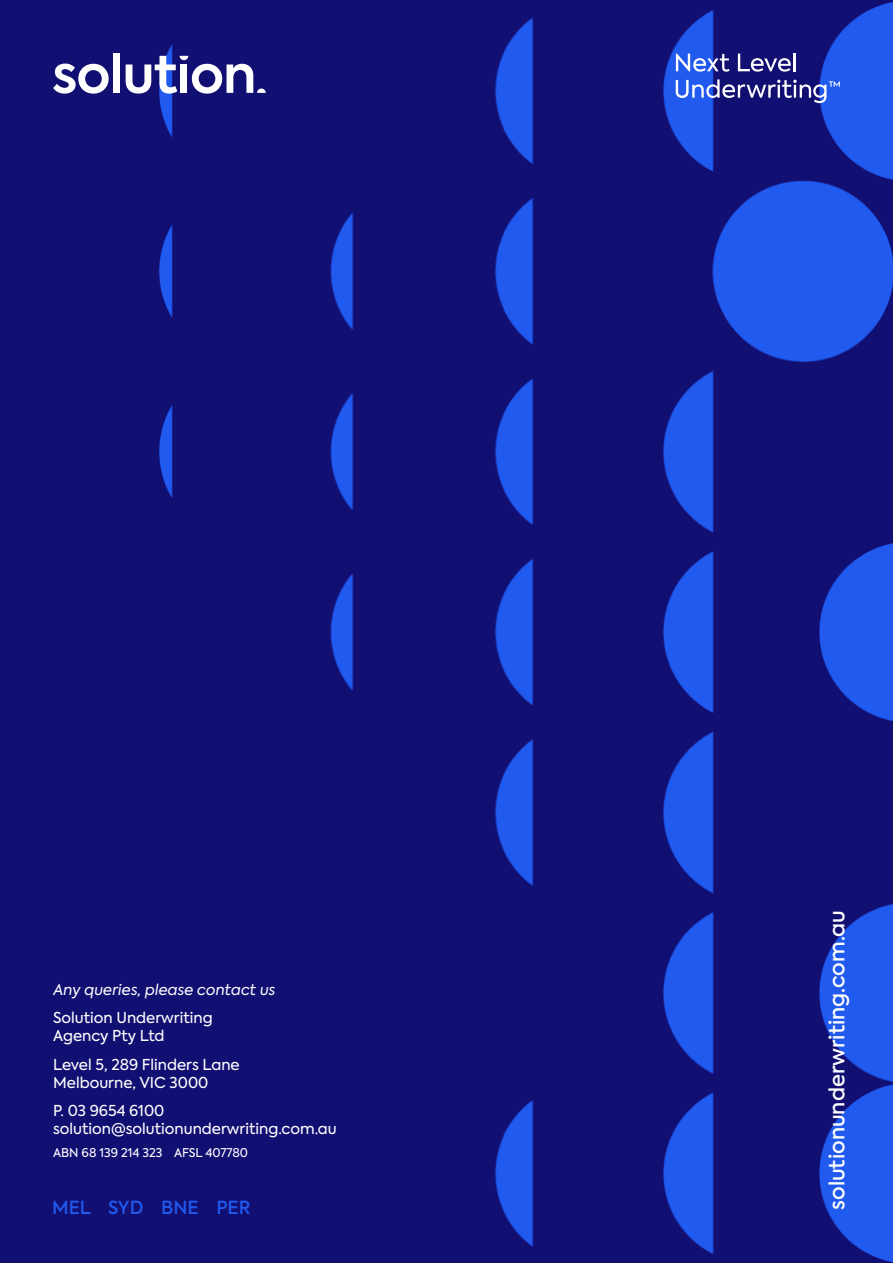
<style>
.page{position:relative;width:893px;height:1263px;background:#fff}
.page>*{position:absolute;margin:0;border:0;box-sizing:border-box;transform-origin:0 0}
.t1{font:500 21px "Axiforma";color:#fff}
.t2{font:500 18px "Axiforma";color:#205aef}
.t3{font:15px/18px "Axiforma";color:#fff}
.t4{font:italic 15px "Axiforma";color:#fff}
.t5{font:12px "Axiforma";color:#fff}
</style>
<div class="page">
<img style="left:0;top:0;width:893px;height:1263px">
<svg style="left:676px;top:54px;width:54px;height:18px"></svg>
<svg style="left:738px;top:54px;width:53px;height:18px"></svg>
<hr style="left:793px;top:53px;width:3px;height:18px;background:#fff">
<svg style="left:676px;top:79px;width:164px;height:24px;background:#4b59b4"></svg>
<svg style="left:53px;top:64px;width:56px;height:30px"></svg>
<div style="left:113px;top:53px;width:7px;height:40px;background:#fff"></div>
<svg style="left:126px;top:56px;width:140px;height:38px"></svg>
<p class="t4" style="left:53px;top:980px;width:224px">Any queries, please contact us</p>
<p class="t3" style="left:53px;top:1009px;width:161px">Solution Underwriting<br>Agency Pty Ltd</p>
<p class="t3" style="left:53px;top:1056px;width:188px">Level 5, 289 Flinders Lane<br>Melbourne, VIC 3000</p>
<p class="t3" style="left:53px;top:1102px;width:285px">P. 03 9654 6100 solution@solutionunderwriting.com.au</p>
<p class="t5" style="left:53px;top:1145px;width:196px">ABN 68 139 214 323 AFSL 407780</p>
<p class="t2" style="left:52px;top:1195px;width:200px">MEL SYD BNE PER</p>
<h1 class="t1" style="left:823px;top:1210px;width:301px;rotate:-90deg">solutionunderwriting.com.au</h1>
</div>
